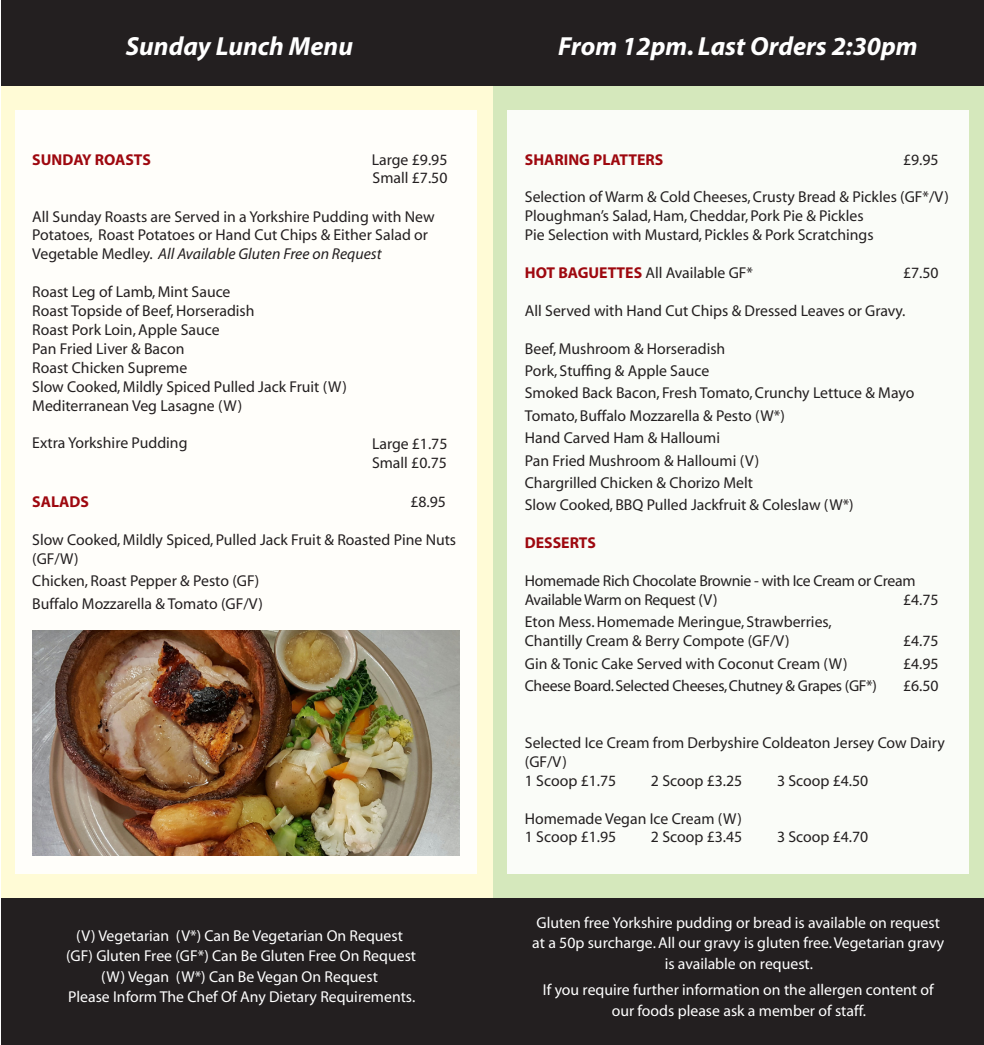
<style>
.page{position:relative;width:984px;height:1045px;background:#fff}
.page>*{position:absolute;margin:0;border:0;box-sizing:border-box;transform-origin:0 0}
.t1{font:italic 700 26.25px "Myriad";color:#fff}
.t2{font:15.75px/18.9px "Myriad";color:#231f20}
.t3{font:15.75px/20.3px "Myriad";color:#fff;text-align:center}
.t4{font:15.75px "Myriad";letter-spacing:-.02em;color:#231f20}
.t5{font:700 15.75px "Myriad";color:#9e080f}
.s1{font-style:italic}
.s2{font-weight:700;color:#9e080f}
</style>
<div class="page">
<div style="left:1px;top:0;width:982px;height:911px;background:#fffbd6"></div>
<div style="left:492px;top:0;width:491px;height:1023px;background:#d5e8bc"></div>
<div style="left:1px;top:898px;width:982px;height:146px;background:#231f20"></div>
<div style="left:15px;top:111px;width:461px;height:762px;background:#fff"></div>
<div style="left:507px;top:111px;width:462px;height:762px;background:#fafcf8"></div>
<img style="left:32px;top:630px;width:427px;height:225px">
<div style="left:1px;top:0;width:982px;height:86px;background:#231f20"></div>
<p class="t1" style="left:126px;top:33px;width:229px">Sunday Lunch Menu</p>
<p class="t1" style="left:558px;top:33px;width:361px">From 12pm. Last Orders 2:30pm</p>
<p class="t5" style="left:32px;top:151px;width:120px">SUNDAY ROASTS</p>
<p class="t2" style="left:372px;top:150px;width:77px">Large £9.95</p>
<p class="t2" style="left:372px;top:169px;width:76px">Small £7.50</p>
<p class="t2" style="left:32px;top:207px;width:404px">All Sunday Roasts are Served in a Yorkshire Pudding with New<br>Potatoes, Roast Potatoes or Hand Cut Chips &amp; Either Salad or<br>Vegetable Medley. <span class="s1">All Available Gluten Free on Request</span></p>
<p class="t2" style="left:32px;top:283px;width:200px">Roast Leg of Lamb, Mint Sauce</p>
<p class="t2" style="left:32px;top:302px;width:224px">Roast Topside of Beef, Horseradish</p>
<p class="t2" style="left:32px;top:321px;width:189px">Roast Pork Loin, Apple Sauce</p>
<p class="t2" style="left:32px;top:340px;width:154px">Pan Fried Liver &amp; Bacon</p>
<p class="t2" style="left:32px;top:359px;width:156px">Roast Chicken Supreme</p>
<p class="t2" style="left:32px;top:377px;width:316px">Slow Cooked, Mildly Spiced Pulled Jack Fruit (W)</p>
<p class="t2" style="left:32px;top:396px;width:211px">Mediterranean Veg Lasagne (W)</p>
<p class="t2" style="left:32px;top:434px;width:157px">Extra Yorkshire Pudding</p>
<p class="t2" style="left:372px;top:435px;width:77px">Large £1.75</p>
<p class="t2" style="left:372px;top:454px;width:76px">Small £0.75</p>
<p class="t5" style="left:32px;top:494px;width:58px">SALADS</p>
<p class="t2" style="left:410px;top:493px;width:37px">£8.95</p>
<p class="t2" style="left:32px;top:531px;width:425px">Slow Cooked, Mildly Spiced, Pulled Jack Fruit &amp; Roasted Pine Nuts (GF/W)</p>
<p class="t2" style="left:32px;top:572px;width:228px">Chicken, Roast Pepper &amp; Pesto (GF)</p>
<p class="t2" style="left:32px;top:594px;width:232px">Buffalo Mozzarella &amp; Tomato (GF/V)</p>
<p class="t3" style="left:76px;top:926px;width:328px">(V) Vegetarian (V*) Can Be Vegetarian On Request</p>
<p class="t3" style="left:66px;top:946px;width:351px">(GF) Gluten Free (GF*) Can Be Gluten Free On Request</p>
<p class="t3" style="left:101px;top:966px;width:278px">(W) Vegan (W*) Can Be Vegan On Request</p>
<p class="t3" style="left:68px;top:987px;width:348px">Please Inform The Chef Of Any Dietary Requirements.</p>
<p class="t5" style="left:525px;top:151px;width:140px">SHARING PLATTERS</p>
<p class="t2" style="left:903px;top:150px;width:37px">£9.95</p>
<p class="t2" style="left:525px;top:188px;width:425px">Selection of Warm &amp; Cold Cheeses, Crusty Bread &amp; Pickles (GF*/V)</p>
<p class="t2" style="left:525px;top:207px;width:340px">Ploughman’s Salad, Ham, Cheddar, Pork Pie &amp; Pickles</p>
<p class="t2" style="left:525px;top:226px;width:350px">Pie Selection with Mustard, Pickles &amp; Pork Scratchings</p>
<p class="t2" style="left:525px;top:264px;width:230px"><span class="s2">HOT BAGUETTES</span> All Available GF*</p>
<p class="t2" style="left:903px;top:264px;width:37px">£7.50</p>
<p class="t2" style="left:525px;top:302px;width:382px">All Served with Hand Cut Chips &amp; Dressed Leaves or Gravy.</p>
<p class="t2" style="left:525px;top:339px;width:202px">Beef, Mushroom &amp; Horseradish</p>
<p class="t2" style="left:525px;top:362px;width:186px">Pork, Stuffing &amp; Apple Sauce</p>
<p class="t2" style="left:525px;top:384px;width:391px">Smoked Back Bacon, Fresh Tomato, Crunchy Lettuce &amp; Mayo</p>
<p class="t2" style="left:525px;top:407px;width:261px">Tomato, Buffalo Mozzarella &amp; Pesto (W*)</p>
<p class="t2" style="left:525px;top:429px;width:197px">Hand Carved Ham &amp; Halloumi</p>
<p class="t2" style="left:525px;top:451px;width:236px">Pan Fried Mushroom &amp; Halloumi (V)</p>
<p class="t2" style="left:525px;top:474px;width:230px">Chargrilled Chicken &amp; Chorizo Melt</p>
<p class="t2" style="left:525px;top:496px;width:330px">Slow Cooked, BBQ Pulled Jackfruit &amp; Coleslaw (W*)</p>
<p class="t5" style="left:525px;top:535px;width:73px">DESSERTS</p>
<p class="t4" style="left:525px;top:573px;width:392px">Homemade Rich Chocolate Brownie - with Ice Cream or Cream</p>
<p class="t4" style="left:525px;top:592px;width:194px">Available Warm on Request (V)</p>
<p class="t2" style="left:903px;top:591px;width:37px">£4.75</p>
<p class="t2" style="left:525px;top:613px;width:308px">Eton Mess. Homemade Meringue, Strawberries,</p>
<p class="t2" style="left:525px;top:632px;width:266px">Chantilly Cream &amp; Berry Compote (GF/V)</p>
<p class="t2" style="left:903px;top:632px;width:37px">£4.75</p>
<p class="t2" style="left:525px;top:654px;width:324px">Gin &amp; Tonic Cake Served with Coconut Cream (W)</p>
<p class="t2" style="left:903px;top:654px;width:37px">£4.95</p>
<p class="t4" style="left:525px;top:678px;width:353px">Cheese Board. Selected Cheeses, Chutney &amp; Grapes (GF*)</p>
<p class="t2" style="left:903px;top:677px;width:37px">£6.50</p>
<p class="t2" style="left:525px;top:733px;width:421px">Selected Ice Cream from Derbyshire Coldeaton Jersey Cow Dairy (GF/V)</p>
<p class="t2" style="left:525px;top:771px;width:93px">1 Scoop £1.75</p>
<p class="t2" style="left:651px;top:771px;width:93px">2 Scoop £3.25</p>
<p class="t2" style="left:777px;top:771px;width:93px">3 Scoop £4.50</p>
<p class="t2" style="left:525px;top:809px;width:219px">Homemade Vegan Ice Cream (W)</p>
<p class="t2" style="left:525px;top:828px;width:93px">1 Scoop £1.95</p>
<p class="t2" style="left:651px;top:828px;width:93px">2 Scoop £3.45</p>
<p class="t2" style="left:777px;top:828px;width:93px">3 Scoop £4.70</p>
<p class="t3" style="left:532px;top:913px;width:413px">Gluten free Yorkshire pudding or bread is available on request at a 50p surcharge. All our gravy is gluten free. Vegetarian gravy is available on request.</p>
<p class="t3" style="left:543px;top:980px;width:392px">If you require further information on the allergen content of our foods please ask a member of staff.</p>
</div>
